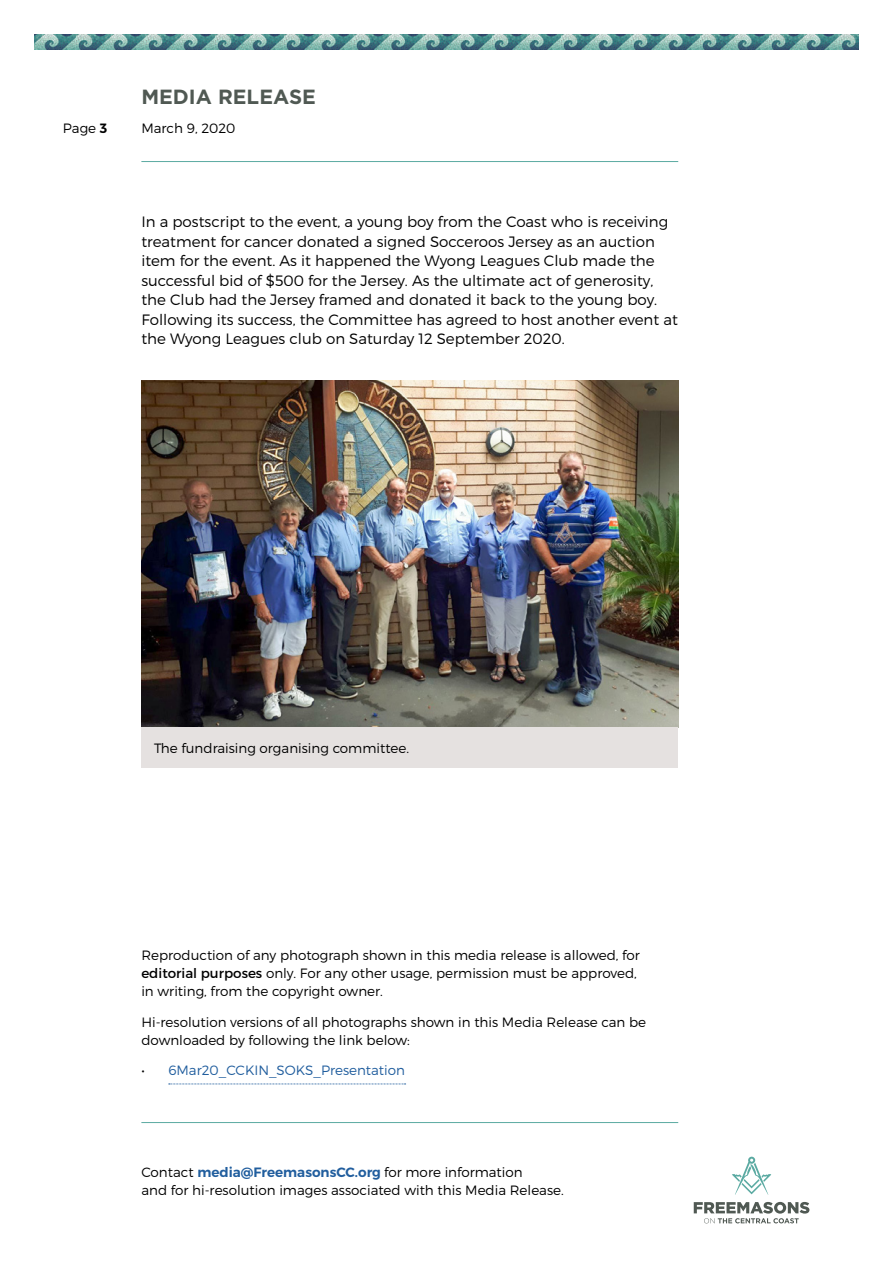
<style>
.page{position:relative;width:893px;height:1263px;background:#fff}
.page>*{position:absolute;margin:0;border:0;box-sizing:border-box;transform-origin:0 0}
.t1{font:700 20.55px "Gotham";color:#505953}
.BODY_Copy{font:300 15px/19.5px "Montserrat";color:#000}
.BODY_Copy-2{font:300 13.5px/18px "Montserrat";color:#000}
.t2{font:300 13.5px "Montserrat";color:#215e9e}
.DATE{font:300 13.5px "Montserrat";color:#000}
.s1{font-weight:600}
.s2{font-weight:400}
.s3{color:#000}
.s4{font-weight:600;color:#215e9e}
</style>
<div class="page">
<img style="left:443px;top:34px;width:50px;height:15px">
<img style="left:493px;top:34px;width:69px;height:15px">
<img style="left:562px;top:34px;width:69px;height:15px">
<img style="left:631px;top:34px;width:69px;height:15px">
<img style="left:700px;top:34px;width:70px;height:15px">
<img style="left:770px;top:34px;width:89px;height:15px">
<img style="left:34px;top:34px;width:43px;height:15px">
<img style="left:77px;top:34px;width:69px;height:15px">
<img style="left:146px;top:34px;width:70px;height:15px">
<img style="left:216px;top:34px;width:69px;height:15px">
<img style="left:285px;top:34px;width:69px;height:15px">
<img style="left:354px;top:34px;width:89px;height:15px">
<svg style="left:732px;top:1157px;width:39px;height:38px"></svg>
<svg style="left:694px;top:1202px;width:115px;height:21px"></svg>
<hr style="left:141px;top:161px;width:537px;height:1px;background:#5baaa2">
<hr style="left:141px;top:1122px;width:537px;height:1px;background:#5baaa2">
<img style="left:141px;top:381px;width:537px;height:346px">
<div style="left:141px;top:727px;width:537px;height:41px;background:#e5e1e0"></div>
<svg style="left:169px;top:1083px;width:237px;height:1px"></svg>
<p class="t1" style="left:141px;top:85px;width:176px">MEDIA RELEASE</p>
<p class="BODY_Copy-2" style="left:63px;top:119px;width:46px">Page <span class="s1">3</span></p>
<p class="DATE" style="left:141px;top:120px;width:96px">March 9, 2020</p>
<p class="BODY_Copy" style="left:141px;top:212px;width:538px">In a postscript to the event, a young boy from the Coast who is receiving treatment for cancer donated a signed Socceroos Jersey as an auction item for the event. As it happened the Wyong Leagues Club made the successful bid of $500 for the Jersey. As the ultimate act of generosity, the Club had the Jersey framed and donated it back to the young boy.<br>Following its success, the Committee has agreed to host another event at the Wyong Leagues club on Saturday 12 September 2020.</p>
<p class="BODY_Copy-2" style="left:154px;top:739px;width:256px">The fundraising organising committee.</p>
<p class="BODY_Copy-2" style="left:141px;top:946px;width:500px">Reproduction of any photograph shown in this media release is allowed, for <span class="s2">editorial purposes</span> only. For any other usage, permission must be approved, in writing, from the copyright owner.</p>
<p class="BODY_Copy-2" style="left:141px;top:1013px;width:506px">Hi-resolution versions of all photographs shown in this Media Release can be downloaded by following the link below:</p>
<p class="t2" style="left:141px;top:1062px;width:265px"><span class="s3">•</span> 6Mar20_CCKIN_SOKS_Presentation</p>
<p class="BODY_Copy-2" style="left:141px;top:1162px;width:424px">Contact <span class="s4">media@FreemasonsCC.org</span> for more information<br>and for hi-resolution images associated with this Media Release.</p>
</div>
